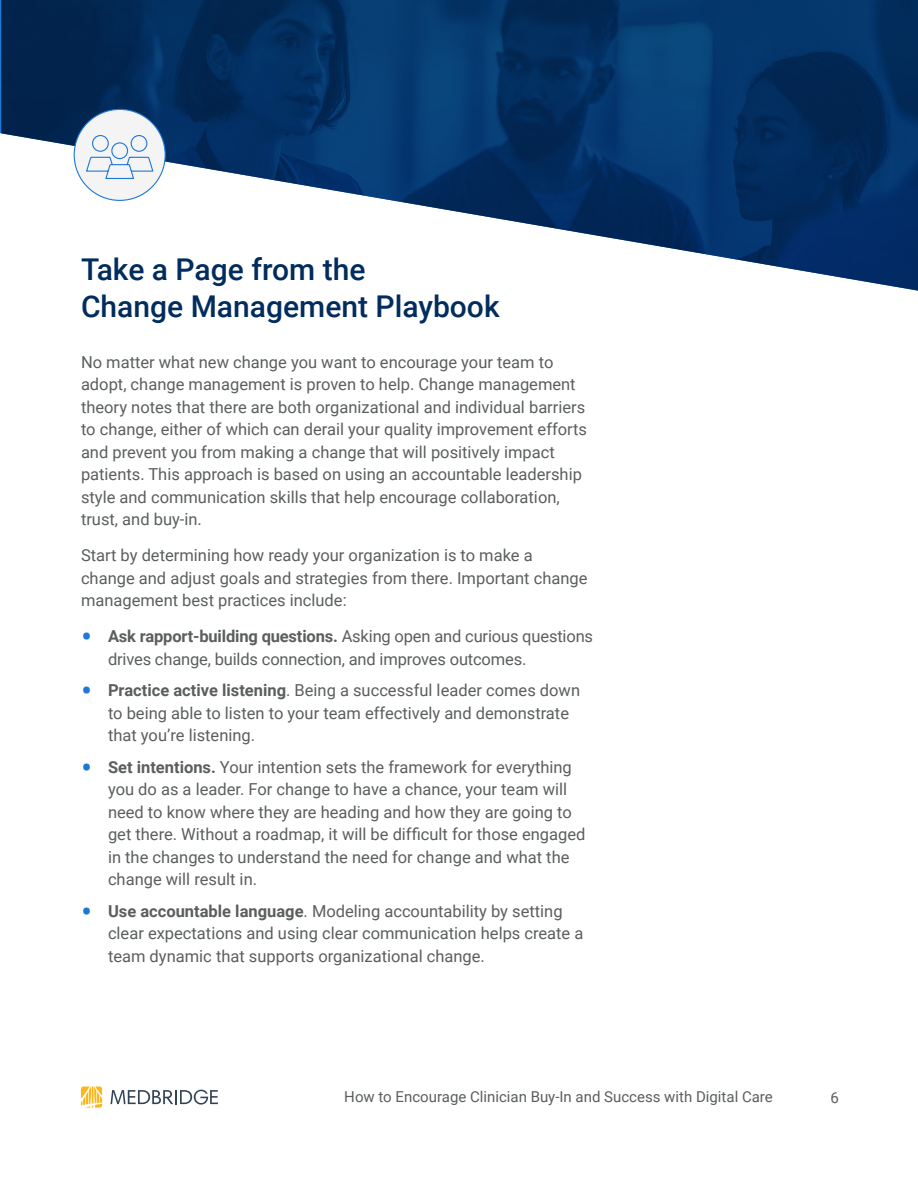
<style>
.page{position:relative;width:918px;height:1188px;background:#fff}
.page>*{position:absolute;margin:0;border:0;box-sizing:border-box;transform-origin:0 0}
.t1{font:500 30px/37.5px "Roboto";color:#022c5d}
.t2{font:16.5px/22.5px "Roboto";color:#5a5f5c}
.t3{font:15px "Roboto";color:#5a5f5c}
.s1{font-size:33px;color:#1e78d7}
.s2{font-weight:700}
</style>
<div class="page">
<svg style="left:110px;top:1090px;width:108px;height:15px"></svg>
<svg style="left:81px;top:1087px;width:21px;height:21px"></svg>
<img style="left:1px;top:0;width:917px;height:291px">
<div style="left:74px;top:109px;width:91px;height:91px;background:#f4f4f4;border-radius:50%"></div>
<svg style="left:86px;top:135px;width:68px;height:44px"></svg>
<h1 class="t1" style="left:81px;top:249px;width:420px">Take a Page from the<br>Change Management Playbook</h1>
<p class="t2" style="left:81px;top:350px;width:508px">No matter what new change you want to encourage your team to adopt, change management is proven to help. Change management theory notes that there are both organizational and individual barriers to change, either of which can derail your quality improvement efforts and prevent you from making a change that will positively impact patients. This approach is based on using an accountable leadership style and communication skills that help encourage collaboration, trust, and buy-in.</p>
<p class="t2" style="left:81px;top:544px;width:508px">Start by determining how ready your organization is to make a change and adjust goals and strategies from there. Important change management best practices include:</p>
<p class="t2" style="left:108px;top:625px;width:487px;text-indent:-27px"><span class="s1">•</span> <span class="s2">Ask rapport-building questions.</span> Asking open and curious questions drives change, builds connection, and improves outcomes.</p>
<p class="t2" style="left:108px;top:679px;width:474px;text-indent:-27px"><span class="s1">•</span> <span class="s2">Practice active listening</span>. Being a successful leader comes down to being able to listen to your team effectively and demonstrate that you’re listening.</p>
<p class="t2" style="left:108px;top:755px;width:479px;text-indent:-27px"><span class="s1">•</span> <span class="s2">Set intentions.</span> Your intention sets the framework for everything you do as a leader. For change to have a chance, your team will need to know where they are heading and how they are going to get there. Without a roadmap, it will be difficult for those engaged in the changes to understand the need for change and what the change will result in.</p>
<p class="t2" style="left:108px;top:899px;width:477px;text-indent:-27px"><span class="s1">•</span> <span class="s2">Use accountable language</span>. Modeling accountability by setting clear expectations and using clear communication helps create a team dynamic that supports organizational change.</p>
<p class="t3" style="left:344px;top:1086px;width:430px">How to Encourage Clinician Buy-In and Success with Digital Care</p>
<p class="t3" style="left:831px;top:1087px;width:10px">6</p>
</div>
